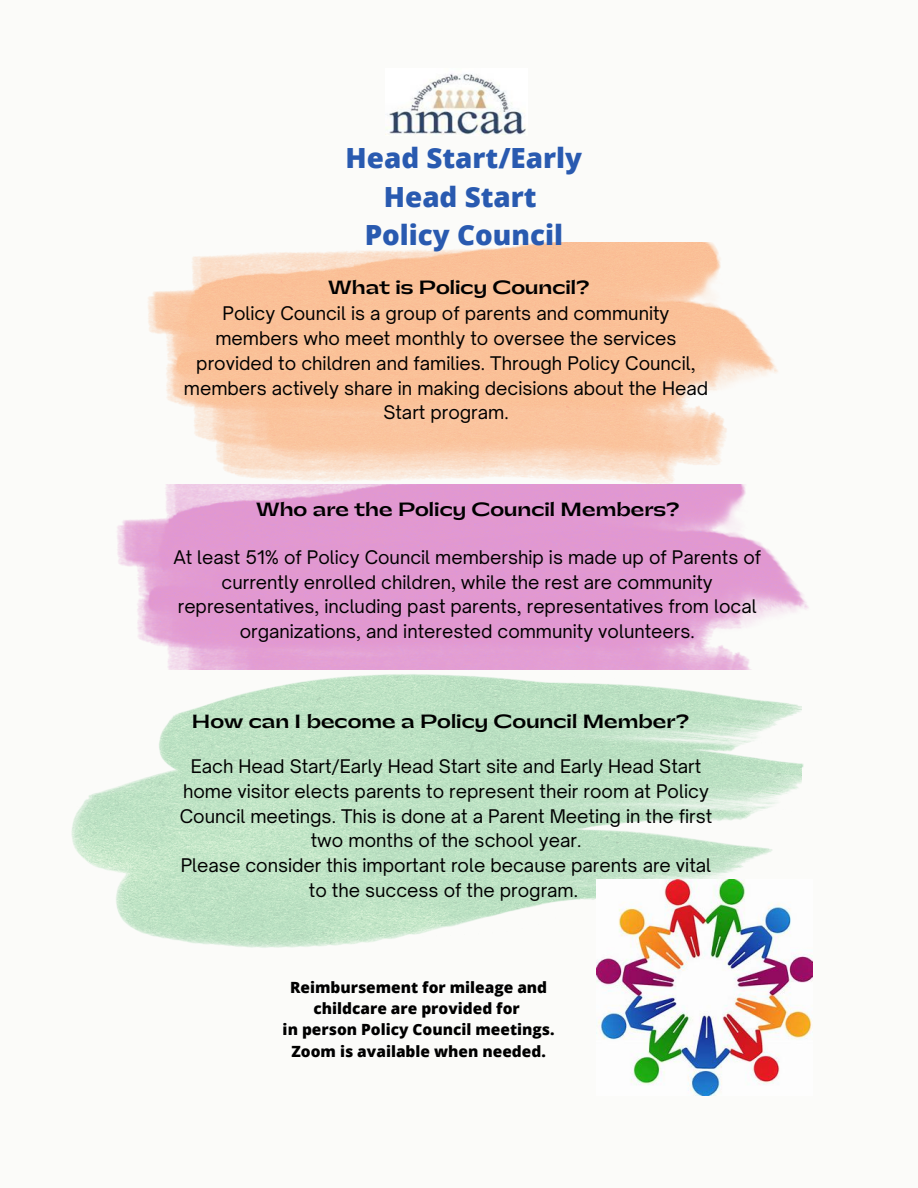
<style>
.page{position:relative;width:918px;height:1188px;background:#fbfbf9}
.page>*{position:absolute;margin:0;border:0;box-sizing:border-box;transform-origin:0 0}
.t1{font:800 27.75px/38.5px "Open Sans";color:#295ab0;text-align:center}
.t2{font:18px/24.8px "Open Sauce One";color:#000;text-align:center}
.t3{font:700 18px "Gatwick";color:#000}
.t4{font:800 15.45px/21.3px "Open Sans";color:#000;text-align:center}
</style>
<div class="page">
<img style="left:117px;top:484px;width:692px;height:185px">
<img style="left:71px;top:669px;width:733px;height:279px">
<img style="left:596px;top:880px;width:216px;height:216px">
<img style="left:148px;top:242px;width:630px;height:242px">
<img style="left:389px;top:74px;width:137px;height:61px">
<p class="t1" style="left:346px;top:138px;width:238px">Head Start/Early<br>Head Start</p>
<p class="t1" style="left:365px;top:215px;width:200px">Policy Council</p>
<p class="t3" style="left:328px;top:278px;width:263px">What is Policy Council?</p>
<p class="t2" style="left:223px;top:301px;width:449px">Policy Council is a group of parents and community</p>
<p class="t2" style="left:215px;top:326px;width:463px">members who meet monthly to oversee the services</p>
<p class="t2" style="left:196px;top:351px;width:501px">provided to children and families. Through Policy Council,</p>
<p class="t2" style="left:184px;top:375px;width:526px">members actively share in making decisions about the Head</p>
<p class="t2" style="left:383px;top:400px;width:127px">Start program.</p>
<p class="t3" style="left:256px;top:500px;width:425px">Who are the Policy Council Members?</p>
<p class="t2" style="left:173px;top:545px;width:589px">At least 51% of Policy Council membership is made up of Parents of</p>
<p class="t2" style="left:222px;top:569px;width:493px">currently enrolled children, while the rest are community</p>
<p class="t2" style="left:178px;top:594px;width:580px">representatives, including past parents, representatives from local</p>
<p class="t2" style="left:240px;top:619px;width:456px">organizations, and interested community volunteers.</p>
<p class="t3" style="left:192px;top:712px;width:499px">How can I become a Policy Council Member?</p>
<p class="t2" style="left:180px;top:754px;width:534px">Each Head Start/Early Head Start site and Early Head Start home visitor elects parents to represent their room at Policy Council meetings. This is done at a Parent Meeting in the first two months of the school year.</p>
<p class="t2" style="left:181px;top:853px;width:532px">Please consider this important role because parents are vital to the success of the program.</p>
<p class="t4" style="left:290px;top:976px;width:259px">Reimbursement for mileage and childcare are provided for</p>
<p class="t4" style="left:283px;top:1019px;width:273px">in person Policy Council meetings.</p>
<p class="t4" style="left:291px;top:1040px;width:256px">Zoom is available when needed.</p>
</div>
